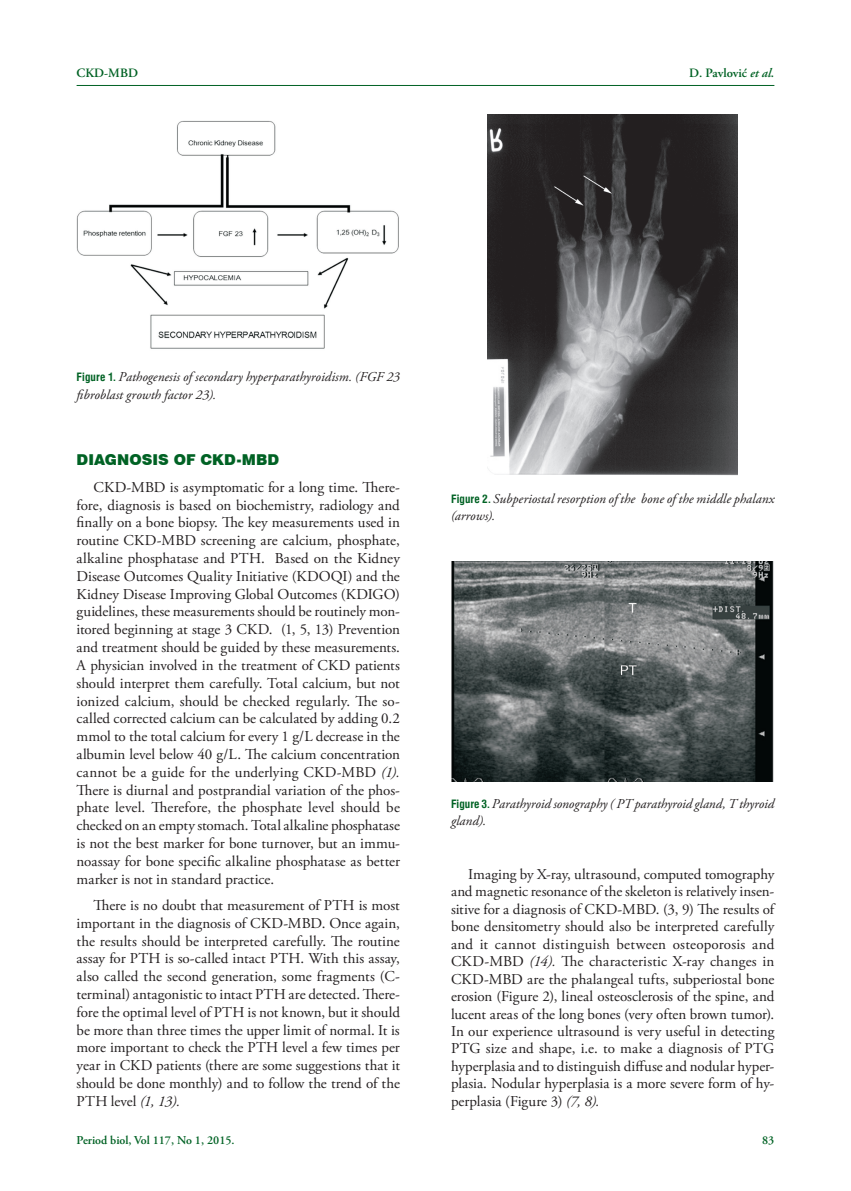
<style>
.page{position:relative;width:851px;height:1191px;background:#fff}
.page>*{position:absolute;margin:0;border:0;box-sizing:border-box;transform-origin:0 0}
.t1{font:15px/17.9px "Adobe Garamond Pro";letter-spacing:-.005em;color:#231f20;text-align:justify}
.t2{font:900 15px "Swiss 721 BT";letter-spacing:.005em;color:#006224}
.t3{font:italic 13.5px/17.4px "Adobe Garamond Pro";color:#231f20}
.t4{font:600 12.75px "Adobe Garamond Pro";color:#006224}
.t5{font:600 12px "Adobe Garamond Pro";color:#006224}
.s1{font-style:italic}
.s2{font-family:"Swiss 721 BT";font-weight:700;font-style:normal;font-stretch:condensed;font-size:11.25px;color:#006224}
</style>
<div class="page">
<hr style="left:77px;top:85px;width:697px;height:1px;background:#006224">
<img style="left:77px;top:121px;width:322px;height:228px">
<img style="left:488px;top:115px;width:249px;height:361px">
<img style="left:451px;top:561px;width:323px;height:220px">
<p class="t4" style="left:77px;top:65px;width:63px">CKD-MBD</p>
<p class="t4" style="left:689px;top:65px;width:87px">D. Pavlović <span class="s1">et al.</span></p>
<p class="t3" style="left:77px;top:369px;width:325px"><span class="s2">Figure 1.</span> Pathogenesis of secondary hyperparathyroidism. (FGF 23 fibroblast growth factor 23).</p>
<p class="t2" style="left:77px;top:451px;width:204px">DIAGNOSIS OF CKD-MBD</p>
<p class="t1" style="left:77px;top:478px;width:325px;text-indent:17px">CKD-MBD is asymptomatic for a long time. There&shy;fore, diagnosis is based on biochemistry, radiology and finally on a bone biopsy. The key measurements used in routine CKD-MBD screening are calcium, phosphate, alkaline phosphatase and PTH. Based on the Kidney Disease Outcomes Quality Initiative (KDOQI) and the Kidney Disease Improving Global Outcomes (KDIGO) guidelines, these measurements should be routinely mon&shy;itored beginning at stage 3 CKD. (1, 5, 13) Prevention and treatment should be guided by these measurements.<br>A physician involved in the treatment of CKD patients should interpret them carefully. Total calcium, but not ionized calcium, should be checked regularly. The so&shy;called corrected calcium can be calculated by adding 0.2 mmol to the total calcium for every 1 g/L decrease in the albumin level below 40 g/L. The calcium concentration cannot be a guide for the underlying CKD-MBD <span class="s1">(1).<br></span>There is diurnal and postprandial variation of the phos&shy;phate level. Therefore, the phosphate level should be checked on an empty stomach. Total alkaline phosphatase is not the best marker for bone turnover, but an immu&shy;noassay for bone specific alkaline phosphatase as better marker is not in standard practice.</p>
<p class="t1" style="left:77px;top:896px;width:325px;text-indent:17px">There is no doubt that measurement of PTH is most important in the diagnosis of CKD-MBD. Once again, the results should be interpreted carefully. The routine assay for PTH is so-called intact PTH. With this assay, also called the second generation, some fragments (C&shy;terminal) antagonistic to intact PTH are detected. There&shy;fore the optimal level of PTH is not known, but it should be more than three times the upper limit of normal. It is more important to check the PTH level a few times per year in CKD patients (there are some suggestions that it should be done monthly) and to follow the trend of the PTH level <span class="s1">(1, 13).</span></p>
<p class="t3" style="left:451px;top:490px;width:325px"><span class="s2">Figure 2.</span> Subperiostal resorption of the bone of the middle phalanx (arrows).</p>
<p class="t3" style="left:451px;top:795px;width:325px"><span class="s2">Figure 3.</span> Parathyroid sonography ( PT parathyroid gland, T thyroid gland).</p>
<p class="t1" style="left:451px;top:865px;width:325px;text-indent:17px">Imaging by X-ray, ultrasound, computed tomography and magnetic resonance of the skeleton is relatively insen&shy;sitive for a diagnosis of CKD-MBD. (3, 9) The results of bone densitometry should also be interpreted carefully and it cannot distinguish between osteoporosis and CKD-MBD <span class="s1">(14).</span> The characteristic X-ray changes in CKD-MBD are the phalangeal tufts, subperiostal bone erosion (Figure 2), lineal osteosclerosis of the spine, and lucent areas of the long bones (very often brown tumor).<br>In our experience ultrasound is very useful in detecting PTG size and shape, i.e. to make a diagnosis of PTG hyperplasia and to distinguish diffuse and nodular hyper&shy;plasia. Nodular hyperplasia is a more severe form of hy&shy;perplasia (Figure 3) <span class="s1">(7, 8).</span></p>
<p class="t5" style="left:77px;top:1133px;width:159px">Period biol, Vol 117, No 1, 2015.</p>
<p class="t5" style="left:762px;top:1133px;width:14px">83</p>
</div>
